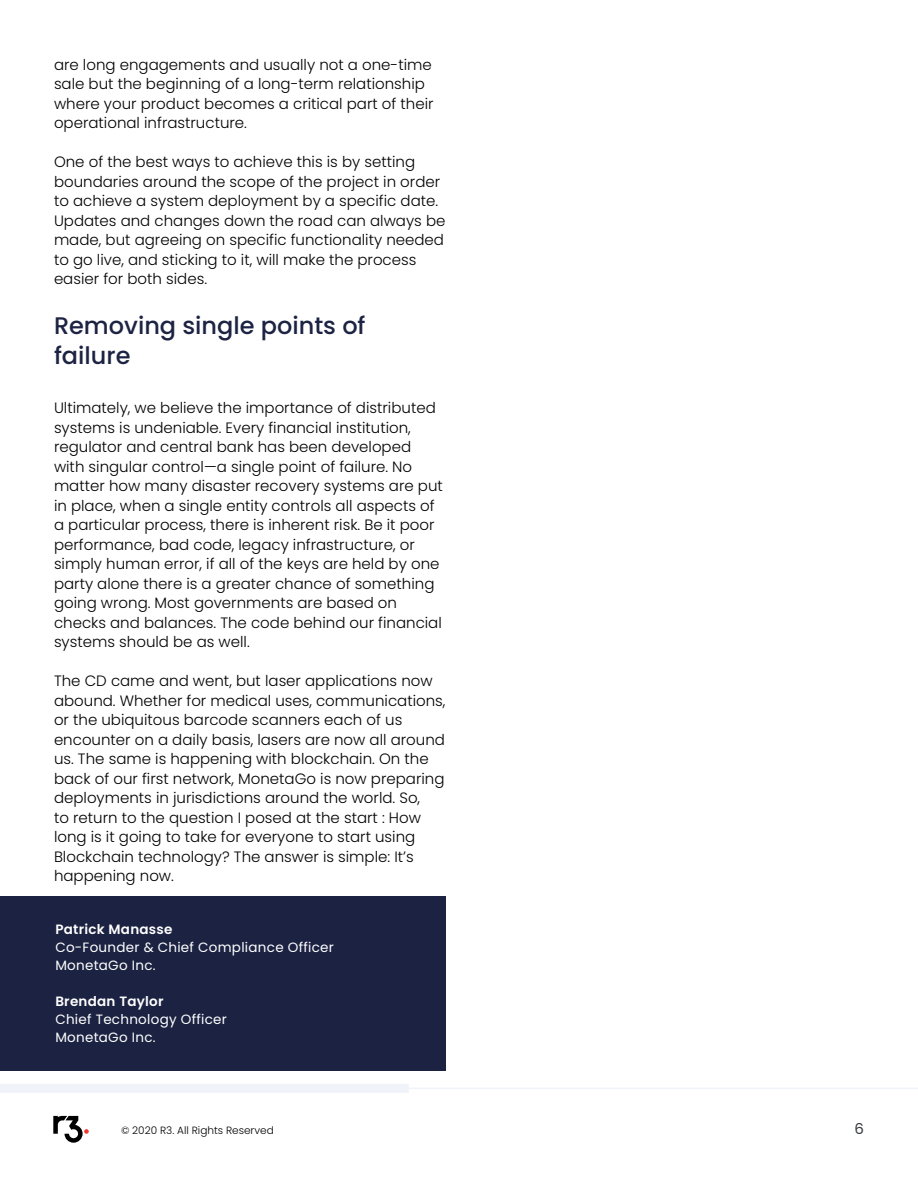
<style>
.page{position:relative;width:918px;height:1188px;background:#fff}
.page>*{position:absolute;margin:0;border:0;box-sizing:border-box;transform-origin:0 0}
.t1{font:500 24px/30px "Poppins";color:#1d2343}
.t2{font:300 15px/19.5px "Poppins";color:#000}
.t3{font:15px "Poppins";color:#383b40}
.t4{font:13.5px/18px "Poppins";letter-spacing:.02em;color:#fff}
.t5{font:600 13.5px "Poppins";letter-spacing:.02em;color:#fff}
.t6{font:300 10.5px "Poppins";color:#000}
</style>
<div class="page">
<div style="left:0;top:896px;width:446px;height:175px;background:#1c2242"></div>
<div style="left:0;top:1084px;width:409px;height:9px;background:#f1f3fa"></div>
<hr style="left:197px;top:1088px;width:721px;height:1px;background:#b8c6e6">
<svg style="left:53px;top:1116px;width:36px;height:27px"></svg>
<p class="t2" style="left:54px;top:55px;width:381px">are long engagements and usually not a one-time sale but the beginning of a long-term relationship where your product becomes a critical part of their operational infrastructure.</p>
<p class="t2" style="left:54px;top:152px;width:393px">One of the best ways to achieve this is by setting boundaries around the scope of the project in order to achieve a system deployment by a specific date.<br>Updates and changes down the road can always be made, but agreeing on specific functionality needed to go live, and sticking to it, will make the process easier for both sides.</p>
<h1 class="t1" style="left:54px;top:310px;width:313px">Removing single points of failure</h1>
<p class="t2" style="left:54px;top:398px;width:390px">Ultimately, we believe the importance of distributed systems is undeniable. Every financial institution, regulator and central bank has been developed with singular control—a single point of failure. No matter how many disaster recovery systems are put in place, when a single entity controls all aspects of a particular process, there is inherent risk. Be it poor performance, bad code, legacy infrastructure, or simply human error, if all of the keys are held by one party alone there is a greater chance of something going wrong. Most governments are based on checks and balances. The code behind our financial systems should be as well.</p>
<p class="t2" style="left:54px;top:671px;width:393px">The CD came and went, but laser applications now abound. Whether for medical uses, communications, or the ubiquitous barcode scanners each of us encounter on a daily basis, lasers are now all around us. The same is happening with blockchain. On the back of our first network, MonetaGo is now preparing deployments in jurisdictions around the world. So,<br>to return to the question I posed at the start : How long is it going to take for everyone to start using Blockchain technology? The answer is simple: It’s happening now.</p>
<p class="t5" style="left:55px;top:922px;width:119px">Patrick Manasse</p>
<p class="t4" style="left:55px;top:939px;width:280px">Co-Founder &amp; Chief Compliance Officer<br>MonetaGo Inc.</p>
<p class="t5" style="left:55px;top:994px;width:110px">Brendan Taylor</p>
<p class="t4" style="left:55px;top:1011px;width:173px">Chief Technology Officer<br>MonetaGo Inc.</p>
<p class="t6" style="left:121px;top:1125px;width:154px">© 2020 R3. All Rights Reserved</p>
<p class="t3" style="left:854px;top:1120px;width:11px">6</p>
</div>
